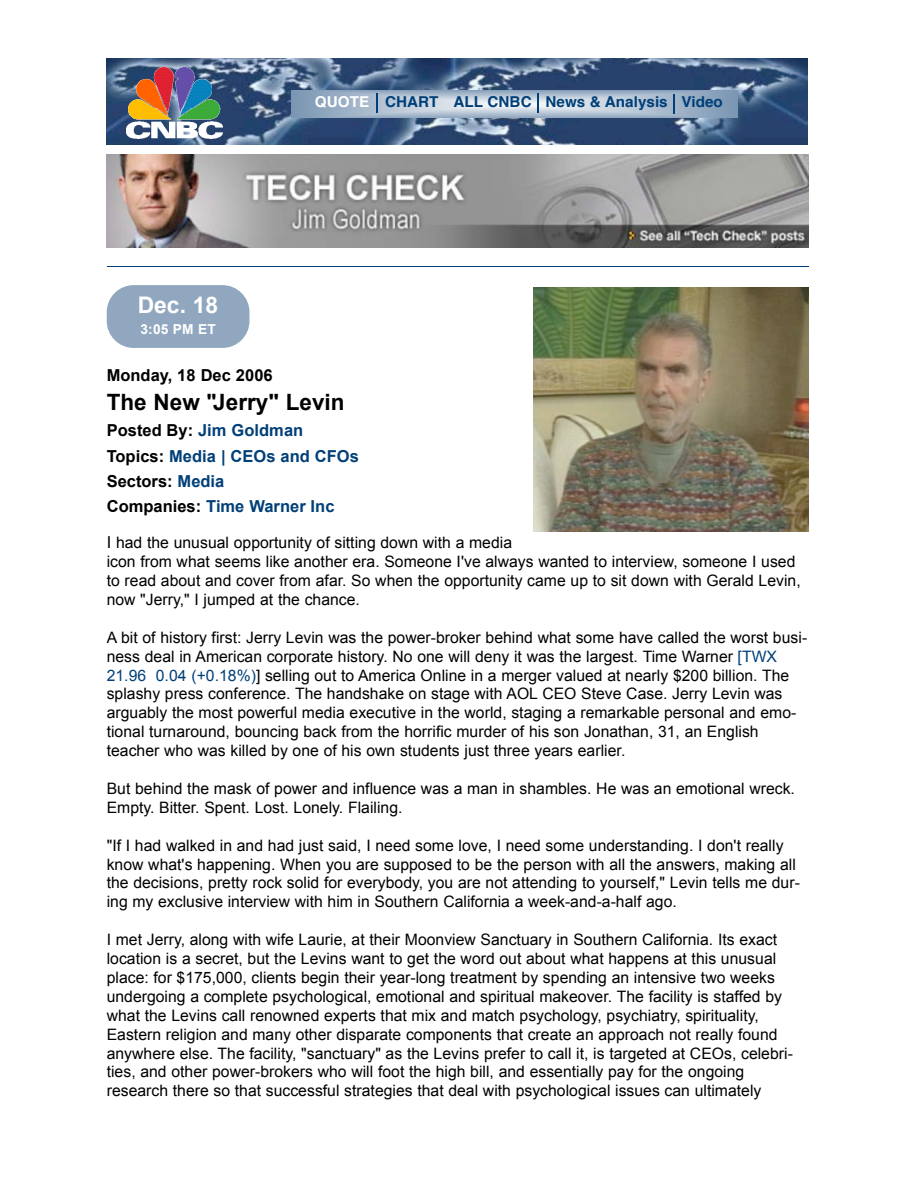
<style>
.page{position:relative;width:918px;height:1188px;background:#fff}
.page>*{position:absolute;margin:0;border:0;box-sizing:border-box;transform-origin:0 0}
.t1{font:700 22.8px "Arial";color:#fff}
.t2{font:700 22.5px "Arial";color:#000}
.t3{font:700 16.5px/25.5px "Arial";color:#003f78}
.t4{font:700 16.5px "Arial";color:#000}
.t5{font:15.75px/18.9px "Arial";color:#000}
.t6{font:700 15px "Helvetica";color:#003f78}
.t7{font:700 13.65px "Arial";color:#fff}
.s1{color:#fff}
.s2{color:#000}
.s3{font-size:16.5px}
.s4{color:#003f78}
</style>
<div class="page">
<img style="left:107px;top:155px;width:702px;height:93px">
<img style="left:534px;top:288px;width:275px;height:244px">
<svg style="left:107px;top:285px;width:142px;height:63px;background:#98adc3"></svg>
<hr style="left:107px;top:266px;width:702px;height:1px;background:#003f78">
<img style="left:107px;top:59px;width:701px;height:85px">
<img style="left:292px;top:91px;width:446px;height:27px">
<img style="left:126px;top:66px;width:97px;height:43px">
<img style="left:126px;top:109px;width:97px;height:29px">
<svg style="left:376px;top:93px;width:1px;height:20px"></svg>
<hr style="left:537px;top:93px;width:2px;height:20px;background:#003f78">
<svg style="left:673px;top:94px;width:1px;height:20px"></svg>
<h1 class="t1" style="left:138px;top:293px;width:82px">Dec. 18</h1>
<p class="t7" style="left:140px;top:322px;width:77px">3:05 PM ET</p>
<p class="t6" style="left:315px;top:96px;width:409px"><span class="s1">QUOTE</span> CHART ALL CNBC News &amp; Analysis Video</p>
<p class="t4" style="left:107px;top:366px;width:167px">Monday, 18 Dec 2006</p>
<h2 class="t2" style="left:107px;top:390px;width:239px">The New "Jerry" Levin</h2>
<p class="t3" style="left:107px;top:417px;width:254px"><span class="s2">Posted By:</span> Jim Goldman<br><span class="s2">Topics:</span> Media | CEOs and CFOs<br><span class="s2">Sectors:</span> Media<br><span class="s2">Companies:</span> Time Warner Inc</p>
<p class="t5" style="left:107px;top:533px;width:696px"><span class="s3">I</span> had the unusual opportunity of sitting down with a media<br>icon from what seems like another era. Someone I've always wanted to interview, someone I used to read about and cover from afar. So when the opportunity came up to sit down with Gerald Levin, now "Jerry," I jumped at the chance.</p>
<p class="t5" style="left:107px;top:628px;width:702px">A bit of history first: Jerry Levin was the power-broker behind what some have called the worst busi&shy;ness deal in American corporate history. No one will deny it was the largest. Time Warner <span class="s4">[TWX 21.96 0.04 (+0.18%)</span>] selling out to America Online in a merger valued at nearly $200 billion. The splashy press conference. The handshake on stage with AOL CEO Steve Case. Jerry Levin was arguably the most powerful media executive in the world, staging a remarkable personal and emo&shy;tional turnaround, bouncing back from the horrific murder of his son Jonathan, 31, an English teacher who was killed by one of his own students just three years earlier.</p>
<p class="t5" style="left:107px;top:779px;width:690px">But behind the mask of power and influence was a man in shambles. He was an emotional wreck.<br>Empty. Bitter. Spent. Lost. Lonely. Flailing.</p>
<p class="t5" style="left:107px;top:836px;width:695px">"If I had walked in and had just said, I need some love, I need some understanding. I don't really know what's happening. When you are supposed to be the person with all the answers, making all the decisions, pretty rock solid for everybody, you are not attending to yourself," Levin tells me dur&shy;ing my exclusive interview with him in Southern California a week-and-a-half ago.</p>
<p class="t5" style="left:107px;top:930px;width:688px">I met Jerry, along with wife Laurie, at their Moonview Sanctuary in Southern California. Its exact location is a secret, but the Levins want to get the word out about what happens at this unusual place: for $175,000, clients begin their year-long treatment by spending an intensive two weeks undergoing a complete psychological, emotional and spiritual makeover. The facility is staffed by what the Levins call renowned experts that mix and match psychology, psychiatry, spirituality, Eastern religion and many other disparate components that create an approach not really found anywhere else. The facility, "sanctuary" as the Levins prefer to call it, is targeted at CEOs, celebri&shy;ties, and other power-brokers who will foot the high bill, and essentially pay for the ongoing research there so that successful strategies that deal with psychological issues can ultimately</p>
</div>
